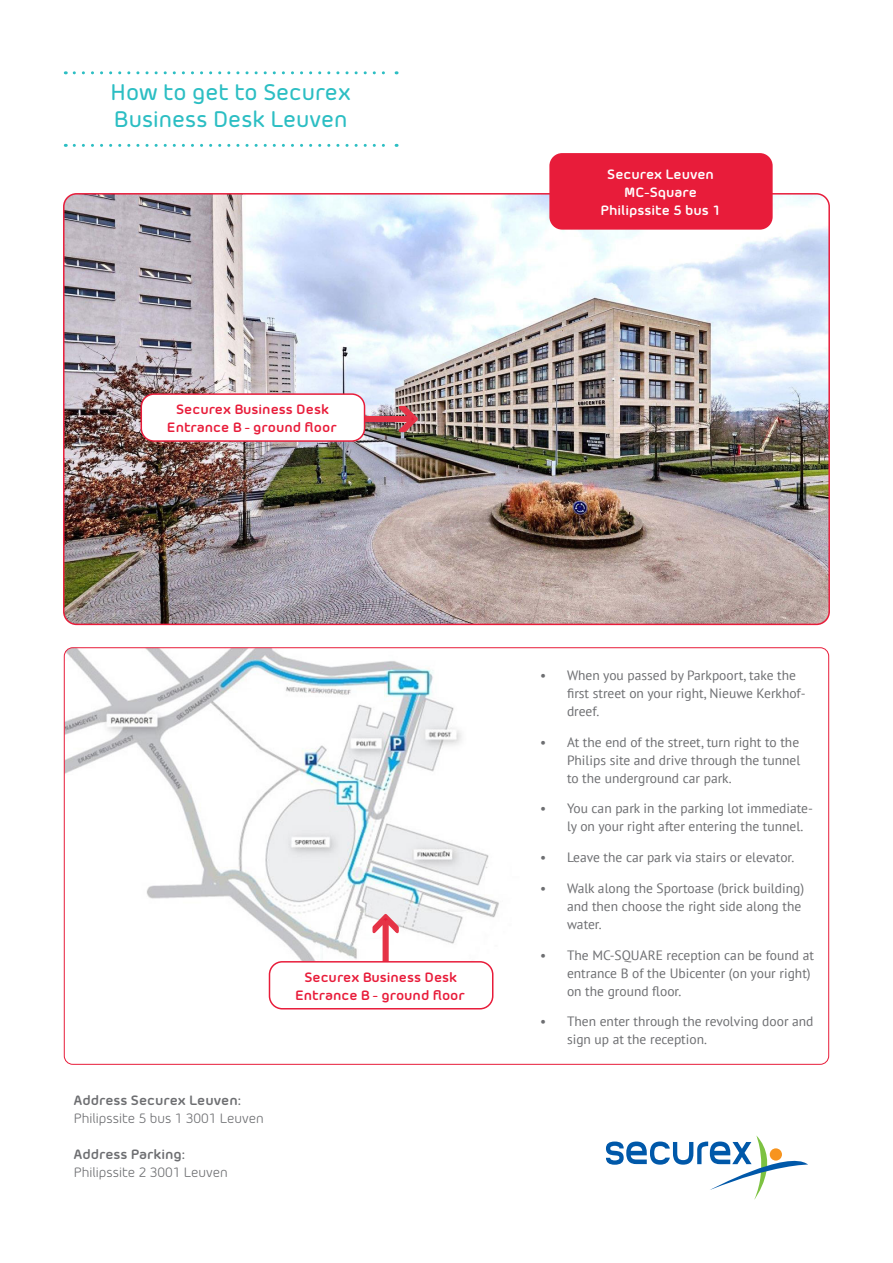
<style>
.page{position:relative;width:893px;height:1263px;background:#fff}
.page>*{position:absolute;margin:0;border:0;box-sizing:border-box;transform-origin:0 0}
.t1{font:500 22.5px/27px "Morebi Rounded";color:#2cbec3}
.t2{font:13.5px/18px "PT Sans";color:#6d6e71}
.t3{font:700 13.5px/18px "Morebi Rounded";color:#e81c3a;text-align:center}
.t4{font:13.5px "Morebi Rounded";color:#6d6e71}
.t5{font:700 13.5px/18px "Morebi Rounded";color:#fff;text-align:center}
.t6{font:700 13.5px "Morebi Rounded";color:#6d6e71}
</style>
<div class="page">
<img style="left:64px;top:194px;width:765px;height:430px">
<svg style="left:74px;top:71px;width:323px;height:3px"></svg>
<svg style="left:74px;top:144px;width:323px;height:3px"></svg>
<svg style="left:606px;top:1135px;width:202px;height:65px"></svg>
<div style="left:549px;top:153px;width:224px;height:77px;background:#e81c3a;border-radius:13px"></div>
<img style="left:64px;top:648px;width:435px;height:338px">
<svg style="left:371px;top:911px;width:30px;height:50px"></svg>
<div style="left:269px;top:962px;width:224px;height:47px;background:#fff;border-radius:13px"></div>
<div style="left:269px;top:961px;width:224px;height:48px;border:2px solid #e81c3a;border-radius:13px"></div>
<img style="left:364px;top:404px;width:57px;height:31px">
<div style="left:141px;top:394px;width:224px;height:47px;background:#fff;border-radius:13px"></div>
<div style="left:141px;top:393px;width:224px;height:49px;border:2px solid #e81c3a;border-radius:13px"></div>
<h1 class="t1" style="left:111px;top:77px;width:242px">How to get to Securex<br>Business Desk Leuven</h1>
<p class="t3" style="left:167px;top:399px;width:171px">Securex Business Desk<br>Entrance B - ground floor</p>
<p class="t5" style="left:600px;top:164px;width:122px">Securex Leuven<br>MC-Square<br>Philipssite 5 bus 1</p>
<p class="t3" style="left:295px;top:966px;width:171px">Securex Business Desk<br>Entrance B - ground floor</p>
<p class="t6" style="left:74px;top:1090px;width:168px">Address Securex Leuven:</p>
<p class="t4" style="left:74px;top:1109px;width:191px">Philipssite 5 bus 1 3001 Leuven</p>
<p class="t6" style="left:74px;top:1144px;width:112px">Address Parking:</p>
<p class="t4" style="left:74px;top:1163px;width:155px">Philipssite 2 3001 Leuven</p>
<p class="t2" style="left:567px;top:666px;width:240px;text-indent:-27px">• When you passed by Parkpoort, take the first street on your right, Nieuwe Kerkhof&shy;dreef.</p>
<p class="t2" style="left:567px;top:733px;width:235px;text-align:justify;text-indent:-27px">• At the end of the street, turn right to the Philips site and drive through the tunnel to the underground car park.</p>
<p class="t2" style="left:567px;top:799px;width:247px;text-indent:-27px">• You can park in the parking lot immediate&shy;ly on your right after entering the tunnel.</p>
<p class="t2" style="left:540px;top:848px;width:256px">• Leave the car park via stairs or elevator.</p>
<p class="t2" style="left:567px;top:879px;width:239px;text-indent:-27px">• Walk along the Sportoase (brick building) and then choose the right side along the water.</p>
<p class="t2" style="left:567px;top:946px;width:248px;text-indent:-27px">• The MC-SQUARE reception can be found at entrance B of the Ubicenter (on your right) on the ground floor.</p>
<p class="t2" style="left:567px;top:1012px;width:248px;text-indent:-27px">• Then enter through the revolving door and sign up at the reception.</p>
</div>
